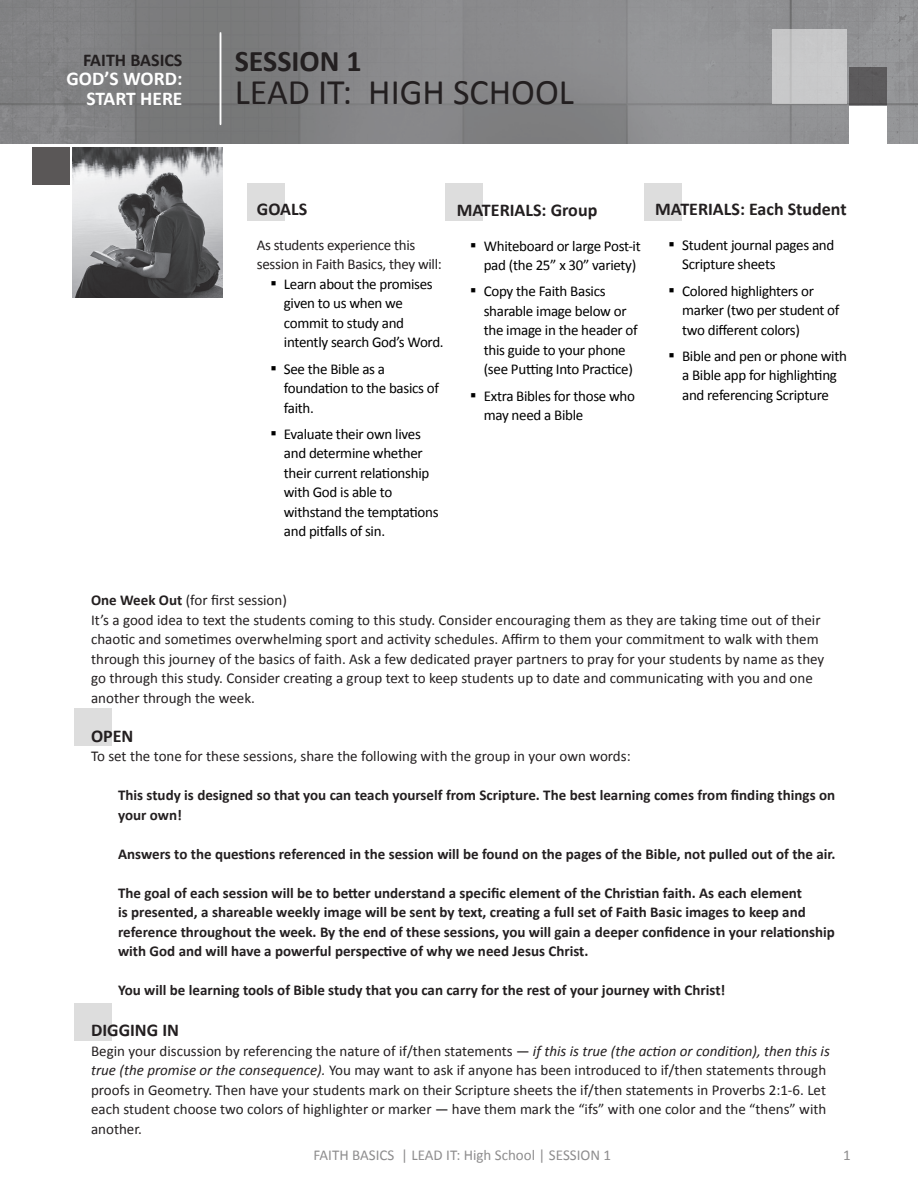
<style>
.page{position:relative;width:918px;height:1188px;background:#fff}
.page>*{position:absolute;margin:0;border:0;box-sizing:border-box;transform-origin:0 0}
.t1{font:36px "Calibri";color:#231f20}
.t2{font:700 30px "Calibri";color:#231f20}
.t3{font:700 19.5px "Calibri";color:#fff}
.t4{font:700 18px "Calibri";color:#231f20}
.t5{font:15px/19.5px "Calibri";color:#231f20}
.t6{font:700 15px/19.5px "Calibri";color:#231f20}
.t7{font:15px/19.5px "Calibri";letter-spacing:-.02em;color:#000}
.t8{font:15px/19.5px "Calibri";letter-spacing:-.02em;color:#231f20}
.t9{font:15px "Calibri";color:#8e8d8e}
.s1{font-size:18px}
.s2{font-weight:700}
.s3{font-style:italic}
</style>
<div class="page">
<div style="left:74px;top:1003px;width:37px;height:38px;background:#ddd"></div>
<div style="left:74px;top:708px;width:37px;height:38px;background:#ddd"></div>
<div style="left:446px;top:184px;width:37px;height:37px;background:#ddd"></div>
<div style="left:247px;top:184px;width:38px;height:37px;background:#ddd"></div>
<img style="left:0;top:0;width:918px;height:144px">
<div style="left:850px;top:107px;width:37px;height:37px;background:#fff"></div>
<hr style="left:220px;top:32px;width:1px;height:92px;background:#fff">
<div style="left:772px;top:29px;width:75px;height:75px;background:#c8c8c9"></div>
<div style="left:850px;top:67px;width:37px;height:37px;background:#5c5a5c"></div>
<div style="left:32px;top:147px;width:37px;height:37px;background:#5a5757"></div>
<div style="left:645px;top:183px;width:37px;height:37px;background:#ddd"></div>
<hr style="left:220px;top:33px;width:1px;height:92px;background:#fff">
<img style="left:73px;top:148px;width:150px;height:150px">
<p class="t4" style="left:83px;top:49px;width:101px">FAITH BASICS</p>
<p class="t3" style="left:67px;top:67px;width:117px">GOD’S WORD:</p>
<p class="t3" style="left:86px;top:86px;width:98px">START HERE</p>
<p class="t2" style="left:235px;top:42px;width:128px">SESSION 1</p>
<p class="t1" style="left:235px;top:70px;width:341px">LEAD IT: HIGH SCHOOL</p>
<p class="t4" style="left:257px;top:198px;width:52px">GOALS</p>
<p class="t8" style="left:257px;top:235px;width:187px">As students experience this session in Faith Basics, they will:</p>
<p class="t7" style="left:284px;top:274px;width:161px;text-indent:-14px"><span class="s1">▪</span> Learn about the promises given to us when we commit to study and intently search God’s Word.</p>
<p class="t7" style="left:284px;top:359px;width:157px;text-indent:-14px"><span class="s1">▪</span> See the Bible as a foundation to the basics of faith.</p>
<p class="t7" style="left:284px;top:424px;width:156px;text-indent:-14px"><span class="s1">▪</span> Evaluate their own lives and determine whether their current relationship with God is able to withstand the temptations and pitfalls of sin.</p>
<p class="t4" style="left:457px;top:199px;width:142px">MATERIALS: Group</p>
<p class="t7" style="left:470px;top:236px;width:172px;text-align:right"><span class="s1">▪</span> Whiteboard or large Post-it pad (the 25” x 30” variety)</p>
<p class="t7" style="left:484px;top:282px;width:156px;text-indent:-14px"><span class="s1">▪</span> Copy the Faith Basics sharable image below or the image in the header of this guide to your phone (see Putting Into Practice)</p>
<p class="t7" style="left:484px;top:386px;width:153px;text-indent:-14px"><span class="s1">▪</span> Extra Bibles for those who may need a Bible</p>
<p class="t4" style="left:655px;top:198px;width:193px">MATERIALS: Each Student</p>
<p class="t7" style="left:682px;top:235px;width:154px;text-indent:-14px"><span class="s1">▪</span> Student journal pages and<br>Scripture sheets</p>
<p class="t7" style="left:682px;top:281px;width:159px;text-indent:-14px"><span class="s1">▪</span> Colored highlighters or marker (two per student of two different colors)</p>
<p class="t7" style="left:669px;top:346px;width:180px;text-align:center"><span class="s1">▪</span> Bible and pen or phone with a Bible app for highlighting and referencing Scripture</p>
<p class="t5" style="left:91px;top:590px;width:197px"><span class="s2">One Week Out</span> (for first session)</p>
<p class="t5" style="left:91px;top:610px;width:735px">It’s a good idea to text the students coming to this study. Consider encouraging them as they are taking time out of their chaotic and sometimes overwhelming sport and activity schedules. Affirm to them your commitment to walk with them through this journey of the basics of faith. Ask a few dedicated prayer partners to pray for your students by name as they go through this study. Consider creating a group text to keep students up to date and communicating with you and one another through the week.</p>
<p class="t4" style="left:91px;top:724px;width:44px">OPEN</p>
<p class="t5" style="left:91px;top:746px;width:541px">To set the tone for these sessions, share the following with the group in your own words:</p>
<p class="t6" style="left:118px;top:785px;width:719px">This study is designed so that you can teach yourself from Scripture. The best learning comes from finding things on your own!</p>
<p class="t6" style="left:118px;top:844px;width:719px">Answers to the questions referenced in the session will be found on the pages of the Bible, not pulled out of the air.</p>
<p class="t6" style="left:118px;top:883px;width:718px">The goal of each session will be to better understand a specific element of the Christian faith. As each element<br>is presented, a shareable weekly image will be sent by text, creating a full set of Faith Basic images to keep and reference throughout the week. By the end of these sessions, you will gain a deeper confidence in your relationship with God and will have a powerful perspective of why we need Jesus Christ.</p>
<p class="t6" style="left:118px;top:980px;width:609px">You will be learning tools of Bible study that you can carry for the rest of your journey with Christ!</p>
<p class="t4" style="left:91px;top:1019px;width:89px">DIGGING IN</p>
<p class="t5" style="left:91px;top:1041px;width:740px">Begin your discussion by referencing the nature of if/then statements — <span class="s3">if this is true (the action or condition), then this is true (the promise or the consequence).</span> You may want to ask if anyone has been introduced to if/then statements through proofs in Geometry. Then have your students mark on their Scripture sheets the if/then statements in Proverbs 2:1-6. Let each student choose two colors of highlighter or marker — have them mark the “ifs” with one color and the “thens” with another.</p>
<p class="t9" style="left:314px;top:1146px;width:299px">FAITH BASICS | LEAD IT: High School | SESSION 1</p>
<p class="t9" style="left:843px;top:1146px;width:9px">1</p>
</div>
